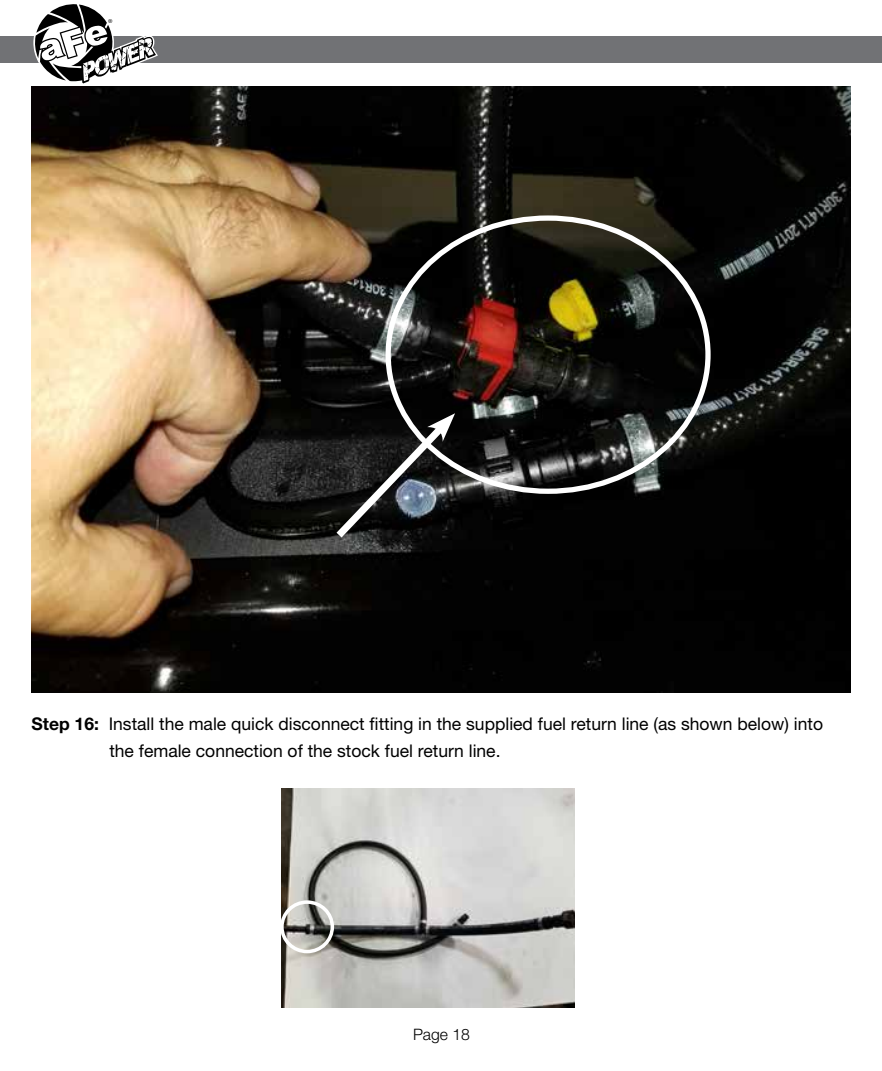
<style>
.page{position:relative;width:882px;height:1071px;background:#fff}
.page>*{position:absolute;margin:0;border:0;box-sizing:border-box;transform-origin:0 0}
.t1{font:17.5px/26.2px "Helvetica Neue";color:#000}
.t2{font:300 15.75px "Helvetica Neue";color:#000}
.t3{font:8.75px "Myriad";color:#000}
.s1{font-weight:700}
</style>
<div class="page">
<img style="left:32px;top:87px;width:818px;height:606px">
<div style="left:0;top:36px;width:882px;height:26px;background:#717275"></div>
<svg style="left:34px;top:4px;width:124px;height:80px"></svg>
<img style="left:281px;top:789px;width:294px;height:219px">
<div style="left:280px;top:900px;width:54px;height:53px;border:4px solid #fff;border-radius:50%"></div>
<svg style="left:329px;top:413px;width:126px;height:132px;background:#333436"></svg>
<p class="t3" style="left:108px;top:17px;width:6px">®</p>
<p class="t1" style="left:109px;top:711px;width:715px;text-indent:-78px"><span class="s1">Step 16:</span> Install the male quick disconnect fitting in the supplied fuel return line (as shown below) into the female connection of the stock fuel return line.</p>
<p class="t2" style="left:413px;top:1024px;width:58px">Page 18</p>
</div>
